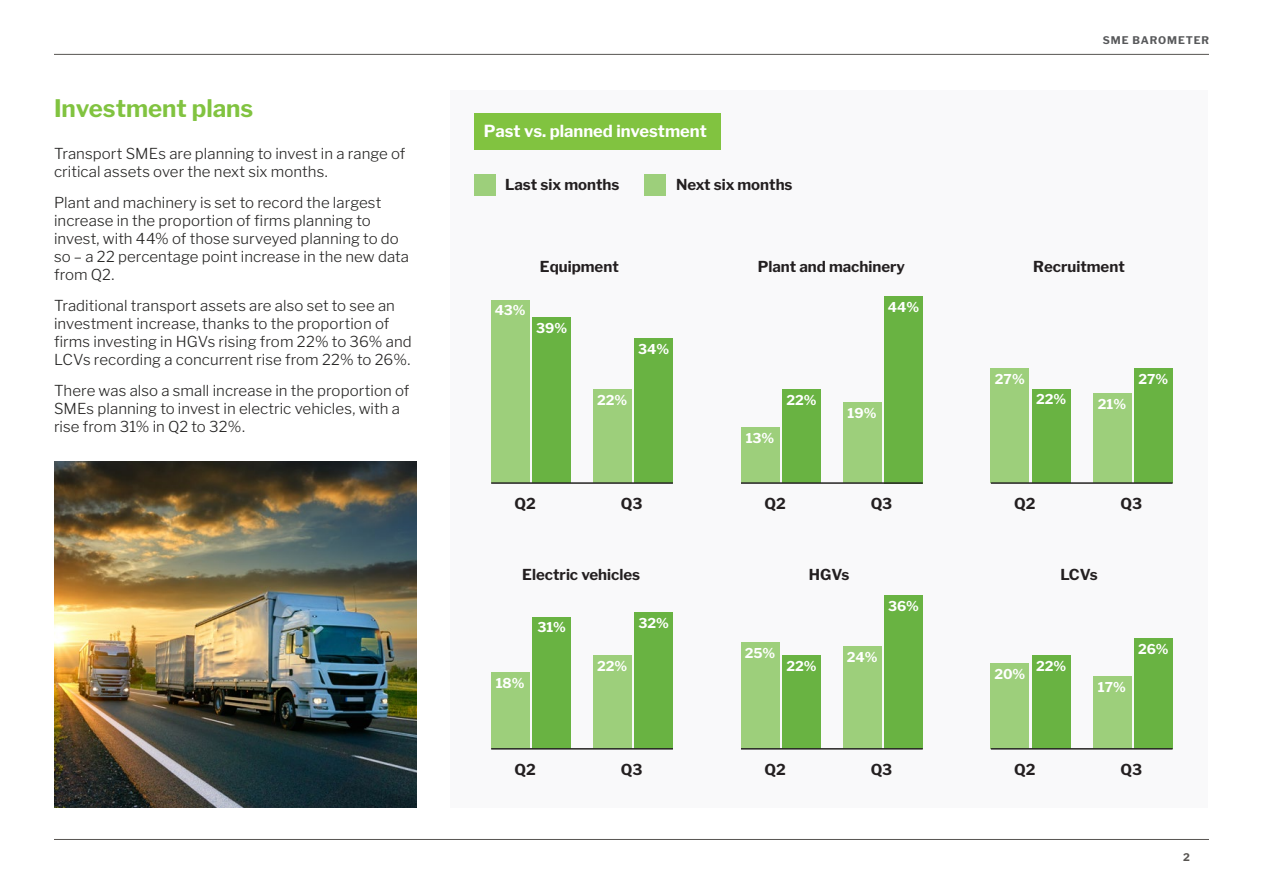
<style>
.page{position:relative;width:1263px;height:893px;background:#fff}
.page>*{position:absolute;margin:0;border:0;box-sizing:border-box;transform-origin:0 0}
.t1{font:700 24px "Libre Franklin";color:#81c340}
.t2{font:700 16.5px "Libre Franklin";color:#fff}
.Body{font:300 15px/18px "Libre Franklin";letter-spacing:.005em;color:#252423}
.t3{font:700 15px "Libre Franklin";color:#231f20}
.t4{font:700 13.5px "Libre Franklin";color:#fff}
.t5{font:700 10.5px "Libre Franklin";letter-spacing:.08em;color:#57585a}
.t6{font:700 10.5px "Libre Franklin";color:#575451}
</style>
<div class="page">
<hr style="left:54px;top:54px;width:1155px;height:1px;background:#575451">
<hr style="left:54px;top:839px;width:1155px;height:1px;background:#575451">
<div style="left:450px;top:90px;width:758px;height:717px;background:#f6f6f7"></div>
<div style="left:474px;top:114px;width:247px;height:36px;background:#81c340"></div>
<div style="left:491px;top:300px;width:38px;height:183px;background:#9dcf7b"></div>
<div style="left:533px;top:317px;width:38px;height:166px;background:#69b342"></div>
<div style="left:593px;top:389px;width:39px;height:94px;background:#9dcf7b"></div>
<div style="left:635px;top:338px;width:38px;height:145px;background:#69b342"></div>
<hr style="left:491px;top:482px;width:182px;height:2px;background:#252423">
<div style="left:741px;top:428px;width:38px;height:55px;background:#9dcf7b"></div>
<div style="left:782px;top:389px;width:39px;height:94px;background:#69b342"></div>
<div style="left:843px;top:402px;width:38px;height:81px;background:#9dcf7b"></div>
<div style="left:884px;top:296px;width:39px;height:187px;background:#69b342"></div>
<hr style="left:741px;top:482px;width:182px;height:2px;background:#252423">
<div style="left:991px;top:368px;width:38px;height:115px;background:#9dcf7b"></div>
<div style="left:1032px;top:389px;width:38px;height:94px;background:#69b342"></div>
<div style="left:1093px;top:394px;width:38px;height:89px;background:#9dcf7b"></div>
<div style="left:1134px;top:368px;width:38px;height:115px;background:#69b342"></div>
<hr style="left:991px;top:482px;width:181px;height:2px;background:#252423">
<div style="left:491px;top:672px;width:38px;height:77px;background:#9dcf7b"></div>
<div style="left:533px;top:617px;width:38px;height:132px;background:#69b342"></div>
<div style="left:593px;top:655px;width:39px;height:94px;background:#9dcf7b"></div>
<div style="left:635px;top:613px;width:38px;height:136px;background:#69b342"></div>
<hr style="left:491px;top:748px;width:182px;height:2px;background:#252423">
<div style="left:741px;top:642px;width:38px;height:107px;background:#9dcf7b"></div>
<div style="left:782px;top:655px;width:39px;height:94px;background:#69b342"></div>
<div style="left:843px;top:647px;width:38px;height:102px;background:#9dcf7b"></div>
<div style="left:884px;top:596px;width:39px;height:153px;background:#69b342"></div>
<hr style="left:741px;top:748px;width:182px;height:2px;background:#252423">
<div style="left:991px;top:664px;width:38px;height:85px;background:#9dcf7b"></div>
<div style="left:1032px;top:655px;width:38px;height:94px;background:#69b342"></div>
<div style="left:1093px;top:676px;width:38px;height:73px;background:#9dcf7b"></div>
<div style="left:1134px;top:638px;width:38px;height:111px;background:#69b342"></div>
<hr style="left:991px;top:748px;width:181px;height:2px;background:#252423">
<img style="left:54px;top:461px;width:362px;height:346px">
<div style="left:474px;top:174px;width:21px;height:22px;background:#9dcf7b"></div>
<div style="left:644px;top:174px;width:21px;height:22px;background:#9dcf7b"></div>
<p class="t1" style="left:54px;top:94px;width:201px">Investment plans</p>
<p class="Body" style="left:54px;top:145px;width:353px">Transport SMEs are planning to invest in a range of critical assets over the next six months.</p>
<p class="Body" style="left:54px;top:194px;width:357px">Plant and machinery is set to record the largest increase in the proportion of firms planning to invest, with 44% of those surveyed planning to do so – a 22 percentage point increase in the new data from Q2.</p>
<p class="Body" style="left:54px;top:296px;width:359px">Traditional transport assets are also set to see an investment increase, thanks to the proportion of firms investing in HGVs rising from 22% to 36% and LCVs recording a concurrent rise from 22% to 26%.</p>
<p class="Body" style="left:54px;top:381px;width:357px">There was also a small increase in the proportion of<br>SMEs planning to invest in electric vehicles, with a rise from 31% in Q2 to 32%.</p>
<p class="t2" style="left:484px;top:121px;width:225px">Past vs. planned investment</p>
<p class="t3" style="left:505px;top:176px;width:116px">Last six months</p>
<p class="t3" style="left:676px;top:176px;width:118px">Next six months</p>
<p class="t3" style="left:540px;top:257px;width:80px">Equipment</p>
<p class="t4" style="left:495px;top:302px;width:33px">43%</p>
<p class="t4" style="left:536px;top:319px;width:32px">39%</p>
<p class="t4" style="left:638px;top:341px;width:33px">34%</p>
<p class="t4" style="left:597px;top:392px;width:32px">22%</p>
<p class="t3" style="left:514px;top:495px;width:23px">Q2</p>
<p class="t3" style="left:621px;top:495px;width:23px">Q3</p>
<p class="t3" style="left:522px;top:566px;width:119px">Electric vehicles</p>
<p class="t4" style="left:537px;top:619px;width:30px">31%</p>
<p class="t4" style="left:638px;top:615px;width:32px">32%</p>
<p class="t4" style="left:496px;top:674px;width:30px">18%</p>
<p class="t4" style="left:597px;top:657px;width:32px">22%</p>
<p class="t3" style="left:514px;top:760px;width:23px">Q2</p>
<p class="t3" style="left:621px;top:760px;width:23px">Q3</p>
<p class="t3" style="left:758px;top:257px;width:149px">Plant and machinery</p>
<p class="t4" style="left:888px;top:299px;width:33px">44%</p>
<p class="t4" style="left:746px;top:430px;width:30px">13%</p>
<p class="t4" style="left:786px;top:392px;width:32px">22%</p>
<p class="t4" style="left:848px;top:404px;width:30px">19%</p>
<p class="t3" style="left:764px;top:495px;width:23px">Q2</p>
<p class="t3" style="left:871px;top:495px;width:23px">Q3</p>
<p class="t3" style="left:809px;top:566px;width:42px">HGVs</p>
<p class="t4" style="left:888px;top:598px;width:32px">36%</p>
<p class="t4" style="left:745px;top:645px;width:32px">25%</p>
<p class="t4" style="left:786px;top:657px;width:32px">22%</p>
<p class="t4" style="left:847px;top:649px;width:32px">24%</p>
<p class="t3" style="left:764px;top:760px;width:23px">Q2</p>
<p class="t3" style="left:871px;top:760px;width:23px">Q3</p>
<p class="t5" style="left:1103px;top:34px;width:108px">SME BAROMETER</p>
<p class="t3" style="left:1033px;top:257px;width:93px">Recruitment</p>
<p class="t4" style="left:995px;top:370px;width:31px">27%</p>
<p class="t4" style="left:1036px;top:391px;width:32px">22%</p>
<p class="t4" style="left:1098px;top:396px;width:30px">21%</p>
<p class="t4" style="left:1138px;top:370px;width:31px">27%</p>
<p class="t3" style="left:1014px;top:495px;width:23px">Q2</p>
<p class="t3" style="left:1120px;top:495px;width:23px">Q3</p>
<p class="t3" style="left:1060px;top:566px;width:39px">LCVs</p>
<p class="t4" style="left:994px;top:666px;width:32px">20%</p>
<p class="t4" style="left:1036px;top:657px;width:32px">22%</p>
<p class="t4" style="left:1098px;top:679px;width:29px">17%</p>
<p class="t4" style="left:1138px;top:640px;width:32px">26%</p>
<p class="t3" style="left:1014px;top:760px;width:23px">Q2</p>
<p class="t3" style="left:1120px;top:760px;width:23px">Q3</p>
<p class="t6" style="left:1183px;top:850px;width:8px">2</p>
</div>
